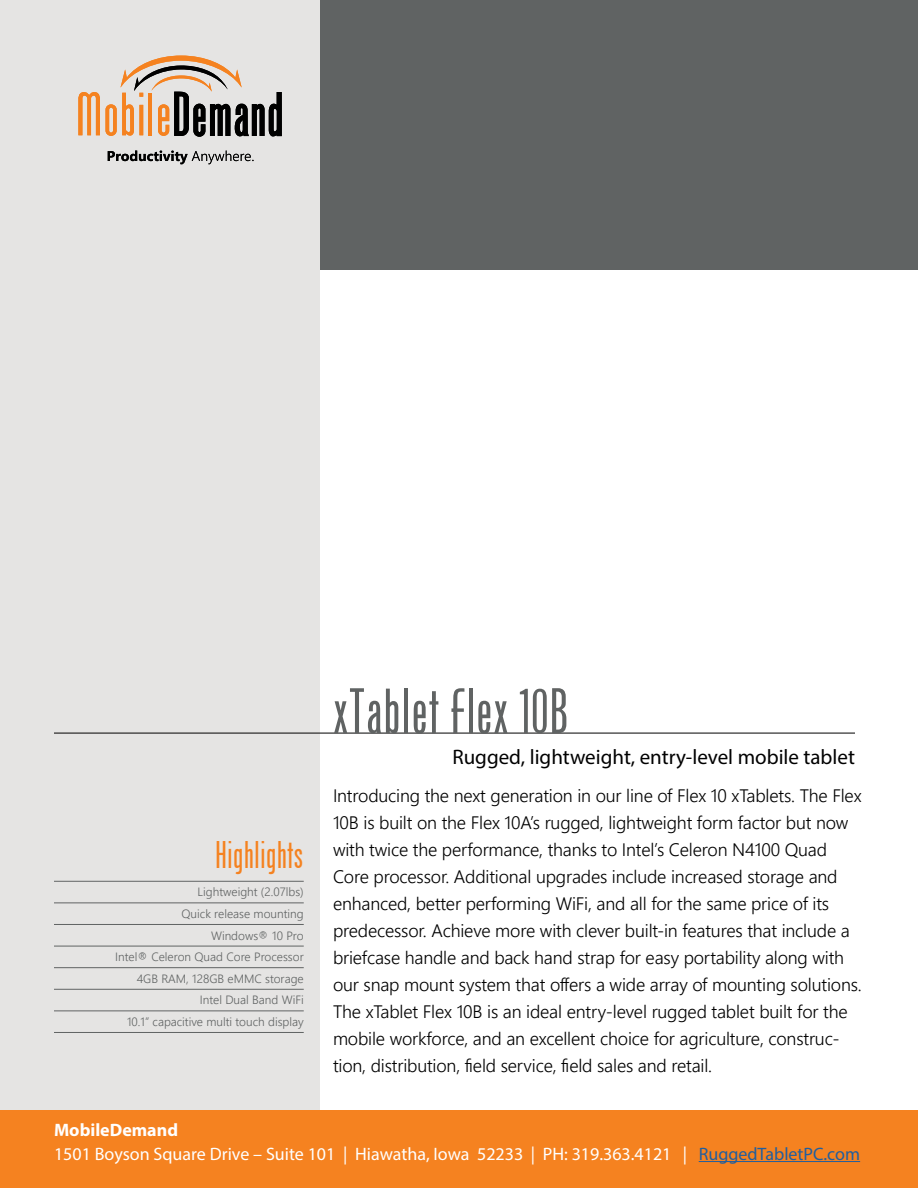
<style>
.page{position:relative;width:918px;height:1188px;background:#fff}
.page>*{position:absolute;margin:0;border:0;box-sizing:border-box;transform-origin:0 0}
.t1{font:60px "Cg Phenix American";color:#606363}
.t2{font:36px "Phenix American";color:#f58220}
.t3{font:21px "Myriad Pro";color:#000}
.t4{font:300 18px/27px "Segoe UI";letter-spacing:-.01em;color:#000}
.t5{font:18px/24px "Myriad Pro";color:#fff}
.t6{font:300 12px/21.6px "Segoe UI";color:#606363;text-align:right}
.s1{font-weight:700}
.s2{color:#215e9e}
</style>
<div class="page">
<div style="left:0;top:0;width:918px;height:270px;background:#606363"></div>
<div style="left:0;top:0;width:320px;height:1188px;background:#e5e4e3"></div>
<div style="left:0;top:1110px;width:918px;height:78px;background:#f58220"></div>
<hr style="left:699px;top:1161px;width:161px;height:1px;background:#215e9e">
<hr style="left:54px;top:733px;width:801px;height:1px;background:#000">
<hr style="left:54px;top:881px;width:250px;height:1px;background:#606363">
<hr style="left:54px;top:903px;width:250px;height:1px;background:#606363">
<hr style="left:54px;top:924px;width:250px;height:1px;background:#606363">
<hr style="left:54px;top:946px;width:250px;height:1px;background:#606363">
<hr style="left:54px;top:967px;width:250px;height:1px;background:#606363">
<hr style="left:54px;top:989px;width:250px;height:1px;background:#606363">
<hr style="left:54px;top:1011px;width:250px;height:1px;background:#606363">
<hr style="left:54px;top:1032px;width:250px;height:1px;background:#606363">
<svg style="left:78px;top:56px;width:204px;height:81px"></svg>
<svg style="left:108px;top:151px;width:146px;height:13px"></svg>
<h1 class="t1" style="left:333px;top:676px;width:238px">xTablet Flex 10B</h1>
<h2 class="t2" style="left:215px;top:834px;width:90px">Highlights</h2>
<p class="t6" style="left:115px;top:880px;width:190px">Lightweight (2.07lbs)<br>Quick release mounting<br>Windows® 10 Pro<br>Intel® Celeron Quad Core Processor<br>4GB RAM, 128GB eMMC storage<br>Intel Dual Band WiFi<br>10.1” capacitive multi touch display</p>
<p class="t3" style="left:452px;top:744px;width:404px">Rugged, lightweight, entry-level mobile tablet</p>
<p class="t4" style="left:333px;top:780px;width:530px">Introducing the next generation in our line of Flex 10 xTablets. The Flex 10B is built on the Flex 10A’s rugged, lightweight form factor but now with twice the performance, thanks to Intel’s Celeron N4100 Quad Core processor. Additional upgrades include increased storage and enhanced, better performing WiFi, and all for the same price of its predecessor. Achieve more with clever built-in features that include a briefcase handle and back hand strap for easy portability along with our snap mount system that offers a wide array of mounting solutions.<br>The xTablet Flex 10B is an ideal entry-level rugged tablet built for the mobile workforce, and an excellent choice for agriculture, construc&shy;tion, distribution, field service, field sales and retail.</p>
<p class="t5" style="left:54px;top:1117px;width:808px"><span class="s1">MobileDemand<br></span>1501 Boyson Square Drive – Suite 101 | Hiawatha, Iowa 52233 | PH: 319.363.4121 | <span class="s2">RuggedTabletPC.com</span></p>
</div>
